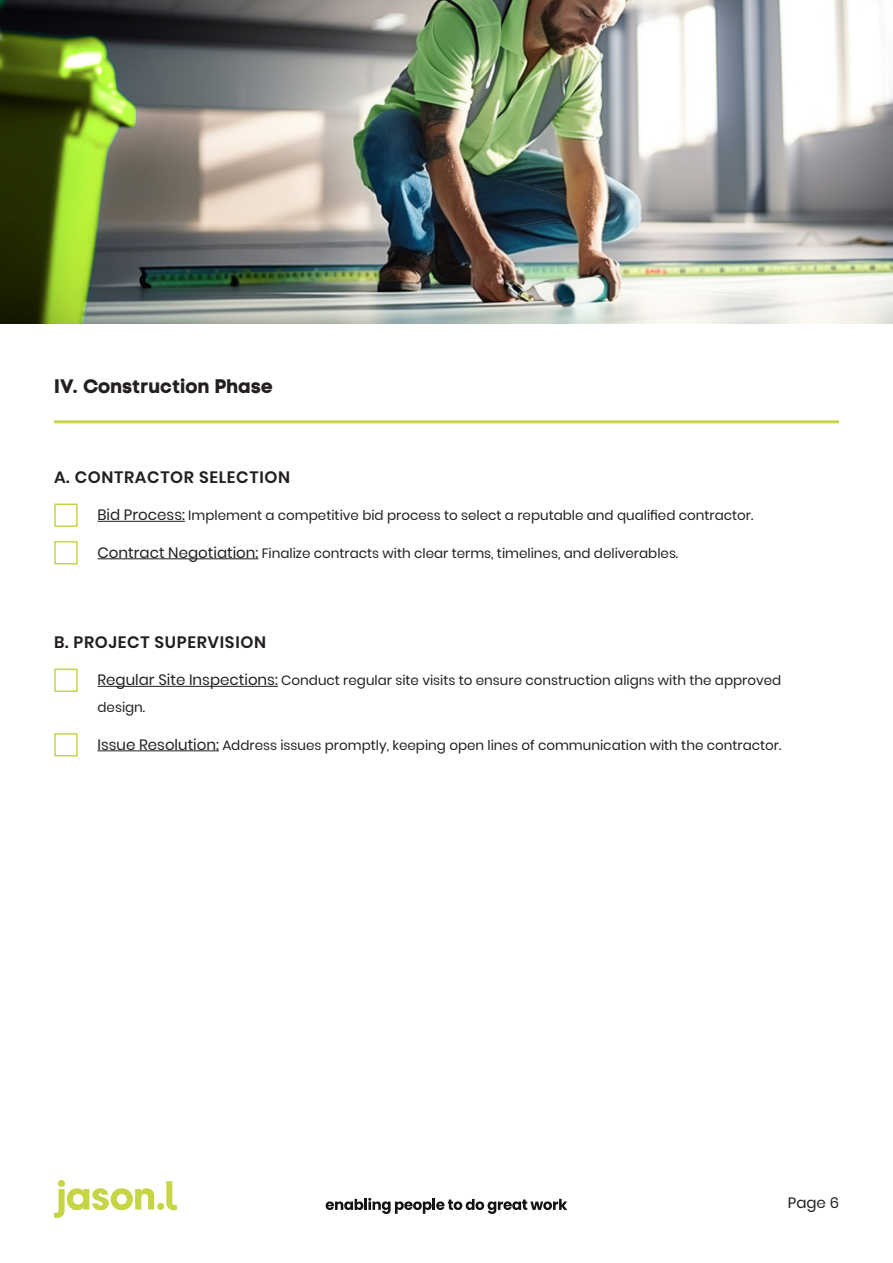
<style>
.page{position:relative;width:893px;height:1263px;background:#fff}
.page>*{position:absolute;margin:0;border:0;box-sizing:border-box;transform-origin:0 0}
.Paragraph_Style_2{font:700 19.5px "Jasonl Code";color:#231f20}
.Paragraph_Style_2-2{font:600 16.5px "Poppins";letter-spacing:.04em;color:#231f20}
.t1{font:15px "Poppins";color:#231f20}
.t2{font:13.5px/27px "Poppins";color:#231f20}
.s1{color:#c6d544}
.s2{font-size:15px}
</style>
<div class="page">
<svg style="left:166px;top:1181px;width:11px;height:29px"></svg>
<svg style="left:54px;top:1180px;width:100px;height:38px"></svg>
<div style="left:157px;top:1203px;width:7px;height:7px;background:#c6d544;border-radius:50%"></div>
<svg style="left:326px;top:1198px;width:241px;height:16px"></svg>
<hr style="left:98px;top:521px;width:87px;height:1px;background:#231f20">
<hr style="left:98px;top:558px;width:160px;height:1px;background:#231f20">
<hr style="left:98px;top:686px;width:180px;height:1px;background:#231f20">
<hr style="left:98px;top:750px;width:121px;height:1px;background:#231f20">
<img style="left:0;top:0;width:893px;height:323px">
<hr style="left:54px;top:420px;width:785px;height:3px;background:#c6d544">
<p class="Paragraph_Style_2" style="left:54px;top:374px;width:221px">IV. Construction Phase</p>
<p class="Paragraph_Style_2-2" style="left:54px;top:467px;width:238px">A. CONTRACTOR SELECTION</p>
<p class="t2" style="left:54px;top:502px;width:701px"><span class="s1">■</span> <span class="s2">Bid Process:</span> Implement a competitive bid process to select a reputable and qualified contractor.</p>
<p class="t2" style="left:54px;top:539px;width:626px"><span class="s1">■</span> <span class="s2">Contract Negotiation:</span> Finalize contracts with clear terms, timelines, and deliverables.</p>
<p class="Paragraph_Style_2-2" style="left:54px;top:632px;width:214px">B. PROJECT SUPERVISION</p>
<p class="t2" style="left:98px;top:667px;width:685px;text-indent:-44px"><span class="s1">■</span> <span class="s2">Regular Site Inspections:</span> Conduct regular site visits to ensure construction aligns with the approved design.</p>
<p class="t2" style="left:54px;top:731px;width:729px"><span class="s1">■</span> <span class="s2">Issue Resolution:</span> Address issues promptly, keeping open lines of communication with the contractor.</p>
<p class="t1" style="left:788px;top:1194px;width:53px">Page 6</p>
</div>
